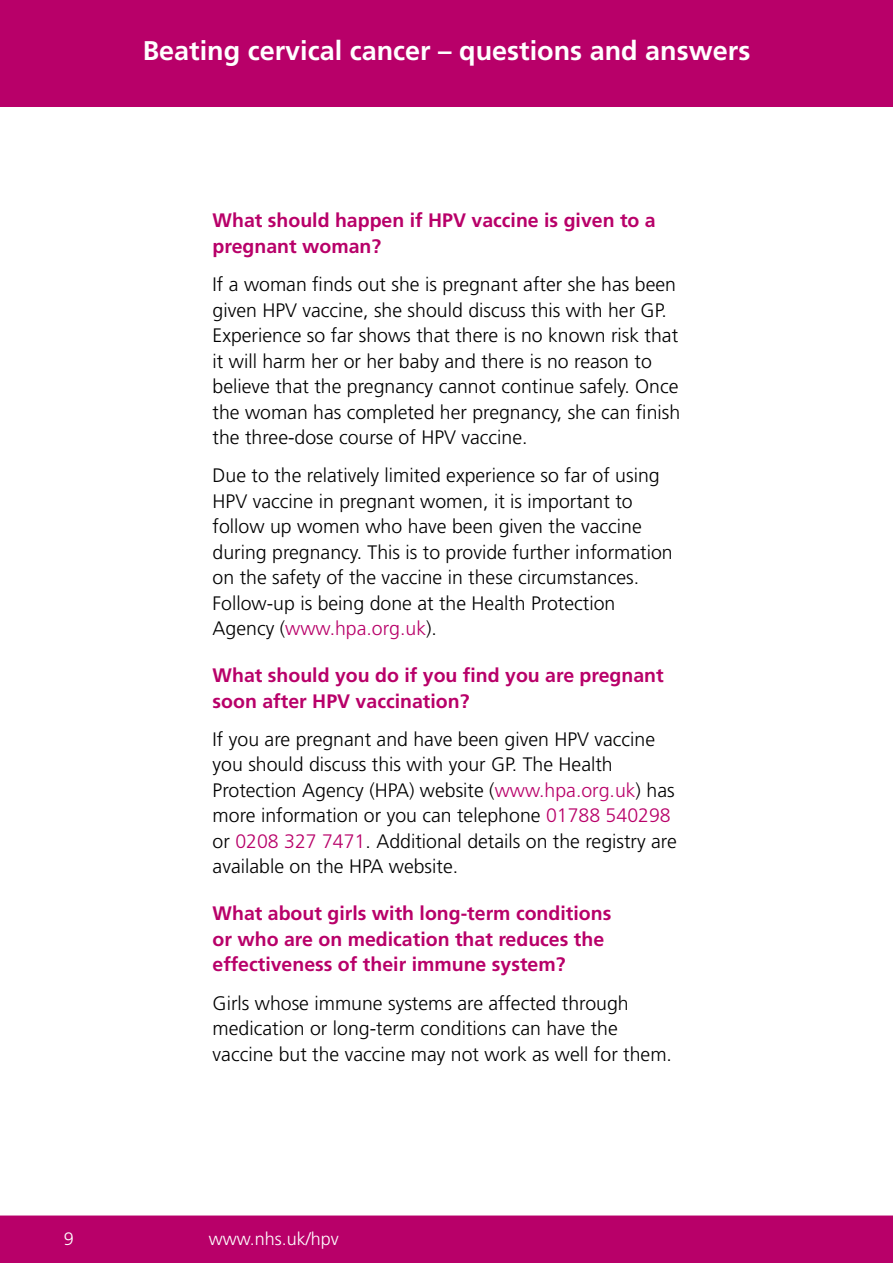
<style>
.page{position:relative;width:893px;height:1263px;background:#fff}
.page>*{position:absolute;margin:0;border:0;box-sizing:border-box;transform-origin:0 0}
.t1{font:700 27px "Frutiger";color:#fff}
.t2{font:300 19.5px/25.5px "Frutiger";color:#000}
.t3{font:700 19.5px/25.5px "Frutiger";color:#b80069}
.t4{font:300 18px "Frutiger";color:#fff}
.s1{color:#b80069}
</style>
<div class="page">
<div style="left:0;top:0;width:893px;height:106px;background:#b80069"></div>
<div style="left:0;top:1216px;width:893px;height:47px;background:#b80069"></div>
<h1 class="t1" style="left:143px;top:35px;width:609px">Beating cervical cancer – questions and answers</h1>
<h2 class="t3" style="left:213px;top:208px;width:445px">What should happen if HPV vaccine is given to a pregnant woman?</h2>
<p class="t2" style="left:213px;top:272px;width:469px">If a woman finds out she is pregnant after she has been given HPV vaccine, she should discuss this with her GP.<br>Experience so far shows that there is no known risk that it will harm her or her baby and there is no reason to believe that the pregnancy cannot continue safely. Once the woman has completed her pregnancy, she can finish the three-dose course of HPV vaccine.</p>
<p class="t2" style="left:213px;top:463px;width:462px">Due to the relatively limited experience so far of using HPV vaccine in pregnant women, it is important to follow up women who have been given the vaccine during pregnancy. This is to provide further information on the safety of the vaccine in these circumstances.<br>Follow-up is being done at the Health Protection Agency (<span class="s1">www.hpa.org.uk</span>).</p>
<h2 class="t3" style="left:213px;top:663px;width:453px">What should you do if you find you are pregnant soon after HPV vaccination?</h2>
<p class="t2" style="left:213px;top:727px;width:466px">If you are pregnant and have been given HPV vaccine you should discuss this with your GP. The Health Protection Agency (HPA) website (<span class="s1">www.hpa.org.uk</span>) has more information or you can telephone <span class="s1">01788 540298 </span>or <span class="s1">0208 327 7471</span>. Additional details on the registry are available on the HPA website.</p>
<h2 class="t3" style="left:213px;top:901px;width:400px">What about girls with long-term conditions or who are on medication that reduces the effectiveness of their immune system?</h2>
<p class="t2" style="left:213px;top:990px;width:461px">Girls whose immune systems are affected through medication or long-term conditions can have the vaccine but the vaccine may not work as well for them.</p>
<p class="t4" style="left:64px;top:1229px;width:12px">9</p>
<p class="t4" style="left:209px;top:1228px;width:132px">www.nhs.uk/hpv</p>
</div>
